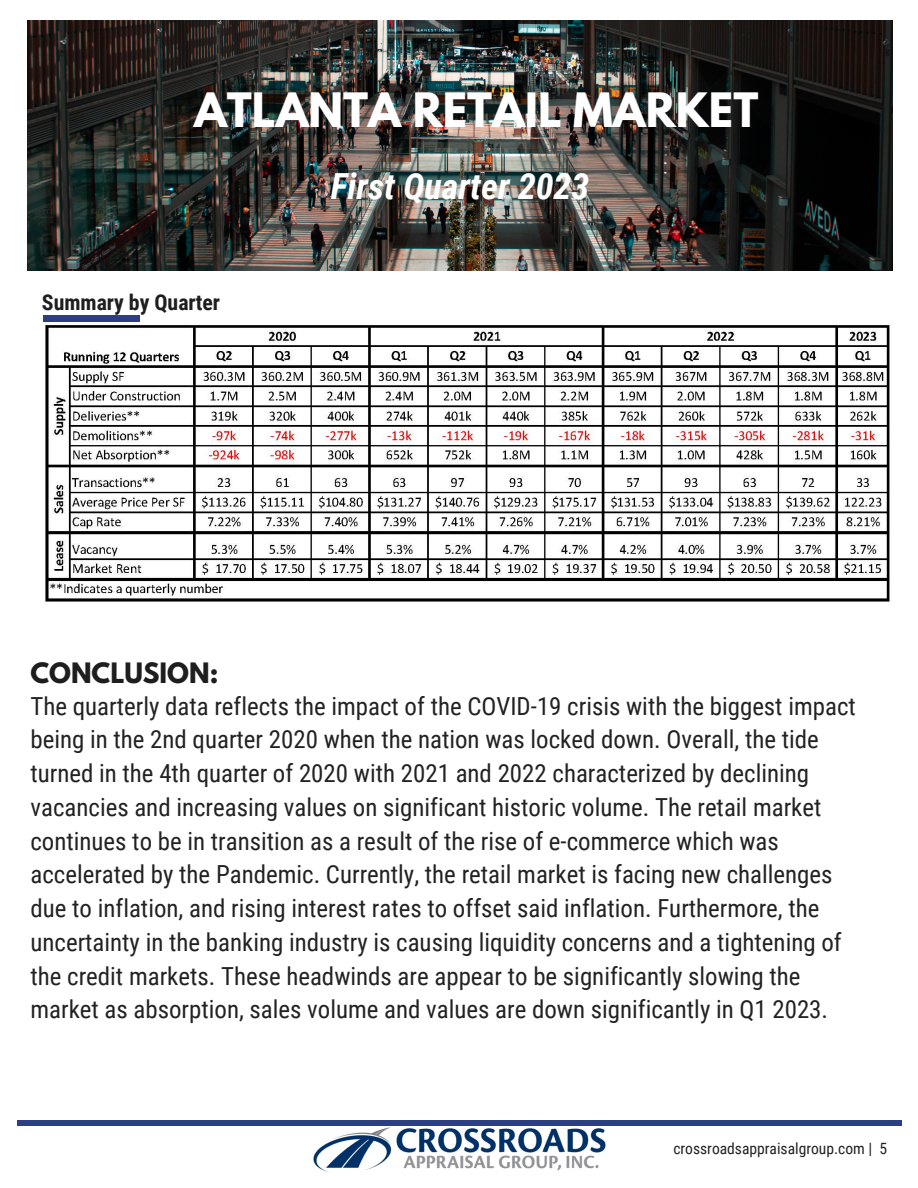
<style>
.page{position:relative;width:918px;height:1188px;background:#fff}
.page>*{position:absolute;margin:0;border:0;box-sizing:border-box;transform-origin:0 0}
.t1{font:700 42px "League Spartan";color:#fff}
.t2{font:italic 700 36px "Roboto Condensed";color:#fff}
.t3{font:700 32.7px "League Spartan";color:#fff}
.t4{font:24.9px/33.8px "Roboto Condensed";color:#222}
.t5{font:700 24.9px "League Spartan";color:#1e1e1e}
.t6{font:700 21.75px "Roboto Condensed";color:#1e1e1e}
.t7{font:15.6px "Roboto Condensed";color:#222}
</style>
<div class="page">
<img style="left:313px;top:1127px;width:293px;height:45px">
<svg style="left:44px;top:316px;width:96px;height:6px"></svg>
<div style="left:17px;top:1121px;width:884px;height:5px;background:#2a3f84"></div>
<img style="left:28px;top:20px;width:865px;height:250px">
<img style="left:45px;top:325px;width:845px;height:277px">
<h1 class="t1" style="left:194px;top:89px;width:566px">ATLANTA RETAIL MARKET</h1>
<p class="t6" style="left:42px;top:290px;width:180px">Summary by Quarter</p>
<h2 class="t2" style="left:331px;top:165px;width:260px">First Quarter 2023</h2>
<h3 class="t3" style="left:264px;top:173px;width:257px">April 30, 2020</h3>
<p class="t5" style="left:30px;top:661px;width:189px">CONCLUSION:</p>
<p class="t4" style="left:30px;top:689px;width:827px">The quarterly data reflects the impact of the COVID-19 crisis with the biggest impact being in the 2nd quarter 2020 when the nation was locked down. Overall, the tide turned in the 4th quarter of 2020 with 2021 and 2022 characterized by declining vacancies and increasing values on significant historic volume. The retail market continues to be in transition as a result of the rise of e-commerce which was accelerated by the Pandemic. Currently, the retail market is facing new challenges due to inflation, and rising interest rates to offset said inflation. Furthermore, the uncertainty in the banking industry is causing liquidity concerns and a tightening of the credit markets. These headwinds are appear to be significantly slowing the market as absorption, sales volume and values are down significantly in Q1 2023.</p>
<p class="t7" style="left:673px;top:1139px;width:215px">crossroadsappraisalgroup.com | 5</p>
</div>
